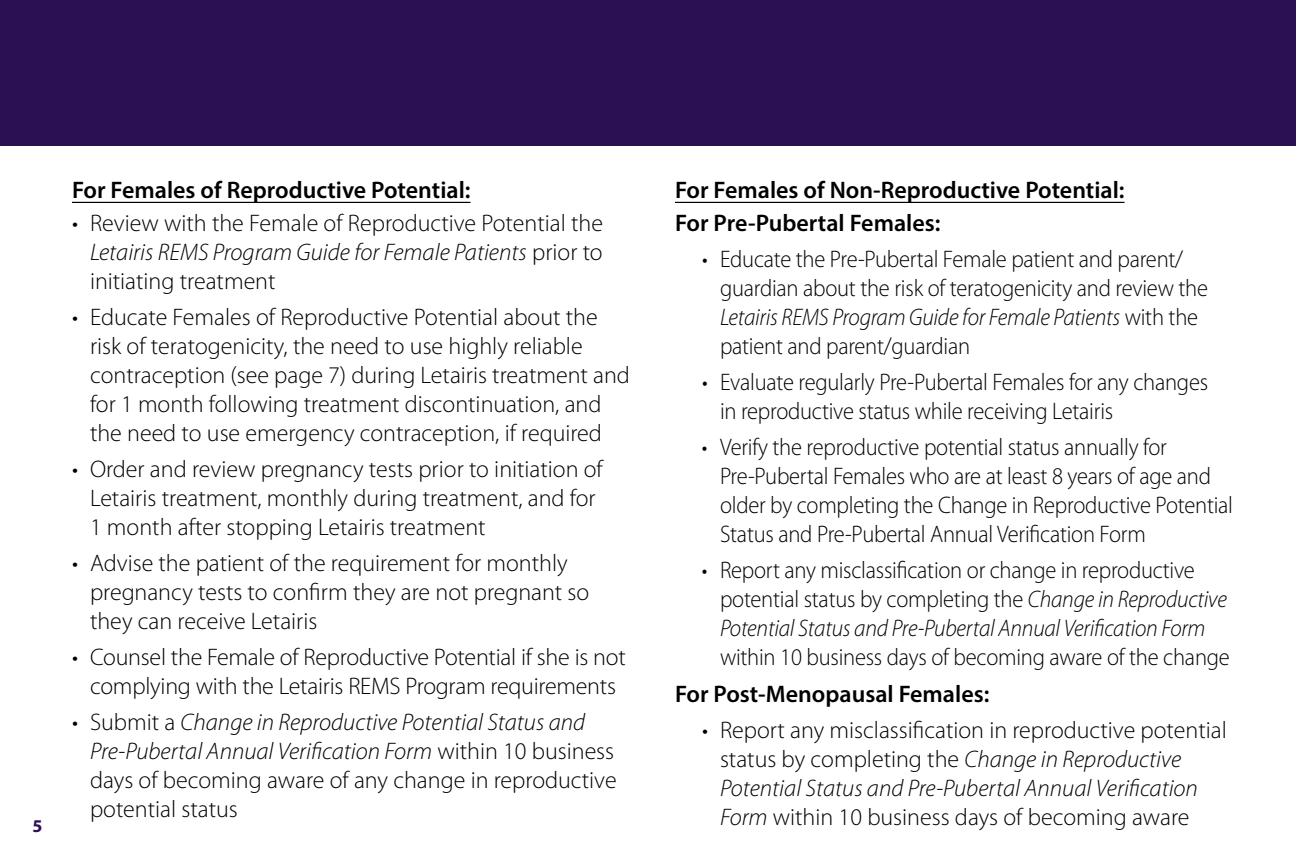
<style>
.page{position:relative;width:1296px;height:864px;background:#fff}
.page>*{position:absolute;margin:0;border:0;box-sizing:border-box;transform-origin:0 0}
.t1{font:300 24px/29px "Myriad Pro";letter-spacing:-.005em;color:#000}
.t2{font:300 24px/29px "Myriad Pro";letter-spacing:-.005em;color:#000;scale:.94 1}
.t3{font:600 24px/32.6px "Myriad Pro";color:#000}
.t4{font:700 18px "Myriad Pro";color:#2b1054}
.s1{font-style:italic}
</style>
<div class="page">
<div style="left:0;top:0;width:1296px;height:145px;background:#2b1054"></div>
<hr style="left:72px;top:202px;width:399px;height:1px;background:#000">
<hr style="left:675px;top:202px;width:450px;height:1px;background:#000">
<p class="t4" style="left:32px;top:814px;width:11px">5</p>
<p class="t3" style="left:72px;top:173px;width:400px">For Females of Reproductive Potential:</p>
<p class="t1" style="left:90px;top:208px;width:515px;text-align:justify;text-indent:-18px">• Review with the Female of Reproductive Potential the <span class="s1">Letairis REMS Program Guide for Female Patients</span> prior to initiating treatment</p>
<p class="t1" style="left:90px;top:302px;width:542px;text-indent:-18px">• Educate Females of Reproductive Potential about the risk of teratogenicity, the need to use highly reliable contraception (see page 7) during Letairis treatment and for 1 month following treatment discontinuation, and the need to use emergency contraception, if required</p>
<p class="t1" style="left:90px;top:454px;width:514px;text-indent:-18px">• Order and review pregnancy tests prior to initiation of<br>Letairis treatment, monthly during treatment, and for<br>1 month after stopping Letairis treatment</p>
<p class="t1" style="left:90px;top:548px;width:501px;text-indent:-18px">• Advise the patient of the requirement for monthly pregnancy tests to confirm they are not pregnant so they can receive Letairis</p>
<p class="t1" style="left:72px;top:643px;width:555px;text-align:center">• Counsel the Female of Reproductive Potential if she is not complying with the Letairis REMS Program requirements</p>
<p class="t1" style="left:90px;top:708px;width:528px;text-indent:-18px">• Submit a <span class="s1">Change in Reproductive Potential Status and Pre-Pubertal Annual Verification Form</span> within 10 business days of becoming aware of any change in reproductive potential status</p>
<p class="t3" style="left:675px;top:173px;width:451px">For Females of Non-Reproductive Potential:<br>For Pre-Pubertal Females:</p>
<p class="t2" style="left:720px;top:244px;width:521px;text-indent:-18px">• Educate the Pre-Pubertal Female patient and parent/ guardian about the risk of teratogenicity and review the <span class="s1">Letairis REMS Program Guide for Female Patients</span> with the patient and parent/guardian</p>
<p class="t2" style="left:720px;top:367px;width:521px;text-indent:-18px">• Evaluate regularly Pre-Pubertal Females for any changes in reproductive status while receiving Letairis</p>
<p class="t2" style="left:720px;top:432px;width:547px;text-indent:-18px">• Verify the reproductive potential status annually for Pre-Pubertal Females who are at least 8 years of age and older by completing the Change in Reproductive Potential Status and Pre-Pubertal Annual Verification Form</p>
<p class="t2" style="left:720px;top:556px;width:541px;text-indent:-18px">• Report any misclassification or change in reproductive potential status by completing the <span class="s1">Change in Reproductive<br>Potential Status and Pre-Pubertal Annual Verification Form</span></p>
<p class="t2" style="left:720px;top:643px;width:544px">within 10 business days of becoming aware of the change</p>
<p class="t3" style="left:675px;top:677px;width:316px">For Post-Menopausal Females:</p>
<p class="t1" style="left:720px;top:715px;width:508px;text-indent:-18px">• Report any misclassification in reproductive potential status by completing the <span class="s1">Change in Reproductive Potential Status and Pre-Pubertal Annual Verification Form</span> within 10 business days of becoming aware</p>
</div>
